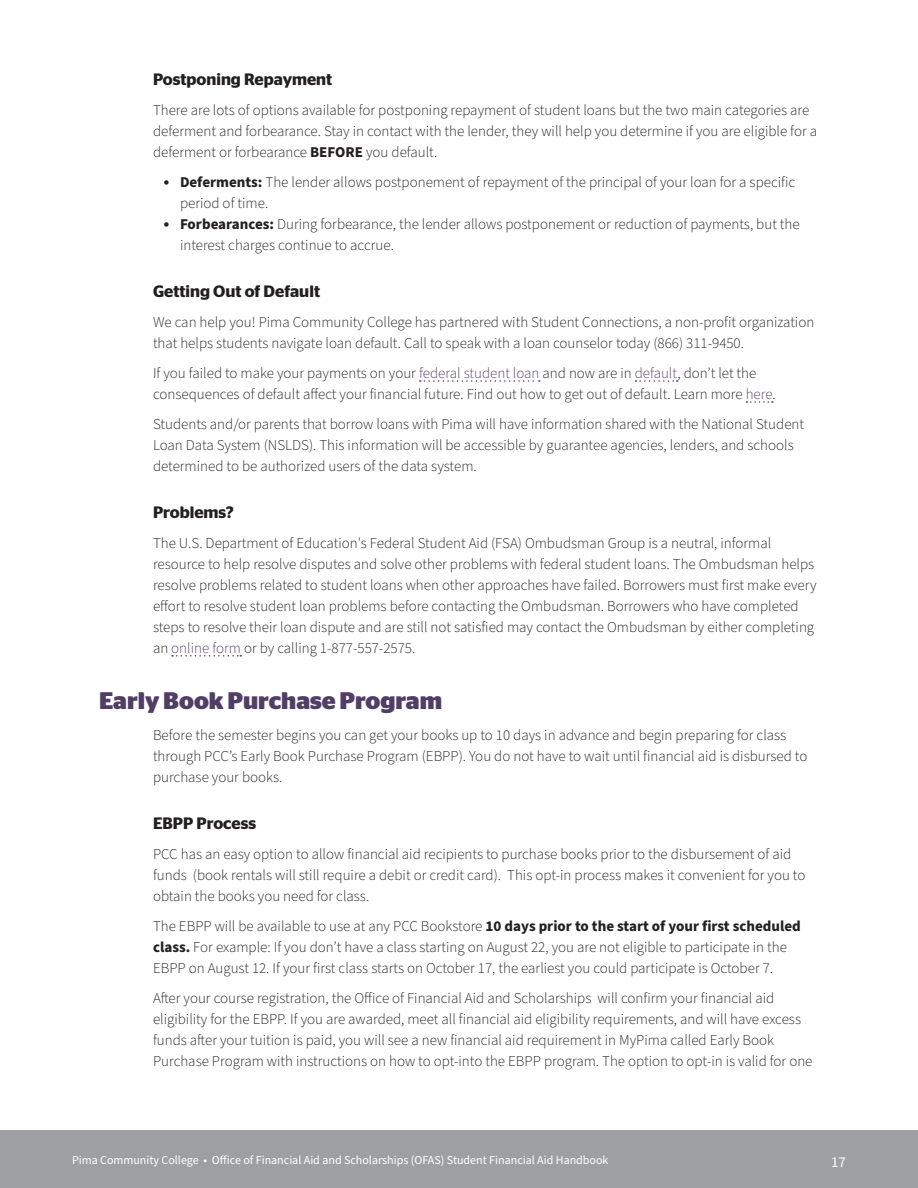
<style>
.page{position:relative;width:918px;height:1188px;background:#fff}
.page>*{position:absolute;margin:0;border:0;box-sizing:border-box;transform-origin:0 0}
.Heading_2{font:700 24px "Stag Sans";color:#513e66}
.Heading_4{font:600 16.5px "Stag Sans";color:#231f20}
.Normal_Text{font:300 15px/21px "Source Sans Pro";color:#231f20}
.t1{font:15px "Source Sans Pro";color:#fff}
.t2{font:12px "Source Sans Pro";color:#fff}
.s1{font-weight:700}
.s2{font-family:"Lato"}
.s3{color:#513e66}
</style>
<div class="page">
<div style="left:0;top:1130px;width:918px;height:58px;background:#9d9fa2"></div>
<svg style="left:420px;top:380px;width:120px;height:2px"></svg>
<svg style="left:635px;top:380px;width:43px;height:2px"></svg>
<svg style="left:746px;top:401px;width:27px;height:2px"></svg>
<svg style="left:172px;top:655px;width:69px;height:2px"></svg>
<p class="Heading_4" style="left:153px;top:70px;width:181px">Postponing Repayment</p>
<p class="Normal_Text" style="left:153px;top:100px;width:666px">There are lots of options available for postponing repayment of student loans but the two main categories are deferment and forbearance. Stay in contact with the lender, they will help you determine if you are eligible for a deferment or forbearance <span class="s1">BEFORE</span> you default.</p>
<p class="Normal_Text" style="left:180px;top:172px;width:617px;text-indent:-18px"><span class="s2">•</span> <span class="s1">Deferments:</span> The lender allows postponement of repayment of the principal of your loan for a specific period of time.</p>
<p class="Normal_Text" style="left:180px;top:214px;width:621px;text-indent:-18px"><span class="s2">•</span> <span class="s1">Forbearances:</span> During forbearance, the lender allows postponement or reduction of payments, but the interest charges continue to accrue.</p>
<p class="Heading_4" style="left:153px;top:282px;width:169px">Getting Out of Default</p>
<p class="Normal_Text" style="left:153px;top:312px;width:663px">We can help you! Pima Community College has partnered with Student Connections, a non-profit organization that helps students navigate loan default. Call to speak with a loan counselor today (866) 311-9450.</p>
<p class="Normal_Text" style="left:153px;top:363px;width:622px">If you failed to make your payments on your <span class="s3">federal student loan</span> and now are in <span class="s3">default</span>, don’t let the consequences of default affect your financial future. Find out how to get out of default. Learn more <span class="s3">here</span>.</p>
<p class="Normal_Text" style="left:153px;top:414px;width:653px">Students and/or parents that borrow loans with Pima will have information shared with the National Student<br>Loan Data System (NSLDS). This information will be accessible by guarantee agencies, lenders, and schools determined to be authorized users of the data system.</p>
<p class="Heading_4" style="left:153px;top:503px;width:82px">Problems?</p>
<p class="Normal_Text" style="left:153px;top:533px;width:665px">The U.S. Department of Education's Federal Student Aid (FSA) Ombudsman Group is a neutral, informal resource to help resolve disputes and solve other problems with federal student loans. The Ombudsman helps resolve problems related to student loans when other approaches have failed. Borrowers must first make every effort to resolve student loan problems before contacting the Ombudsman. Borrowers who have completed steps to resolve their loan dispute and are still not satisfied may contact the Ombudsman by either completing an <span class="s3">online form</span> or by calling 1-877-557-2575.</p>
<p class="Heading_2" style="left:99px;top:686px;width:345px">Early Book Purchase Program</p>
<p class="Normal_Text" style="left:153px;top:725px;width:656px">Before the semester begins you can get your books up to 10 days in advance and begin preparing for class through PCC’s Early Book Purchase Program (EBPP). You do not have to wait until financial aid is disbursed to purchase your books.</p>
<p class="Heading_4" style="left:153px;top:814px;width:105px">EBPP Process</p>
<p class="Normal_Text" style="left:153px;top:844px;width:654px">PCC has an easy option to allow financial aid recipients to purchase books prior to the disbursement of aid funds (book rentals will still require a debit or credit card). This opt-in process makes it convenient for you to obtain the books you need for class.</p>
<p class="Normal_Text" style="left:153px;top:916px;width:649px">The EBPP will be available to use at any PCC Bookstore <span class="s1">10 days prior to the start of your first scheduled class.</span> For example: If you don’t have a class starting on August 22, you are not eligible to participate in the<br>EBPP on August 12. If your first class starts on October 17, the earliest you could participate is October 7.</p>
<p class="Normal_Text" style="left:153px;top:988px;width:661px">After your course registration, the Office of Financial Aid and Scholarships will confirm your financial aid eligibility for the EBPP. If you are awarded, meet all financial aid eligibility requirements, and will have excess funds after your tuition is paid, you will see a new financial aid requirement in MyPima called Early Book Purchase Program with instructions on how to opt-into the EBPP program. The option to opt-in is valid for one</p>
<p class="t2" style="left:72px;top:1152px;width:538px">Pima Community College • Office of Financial Aid and Scholarships (OFAS) Student Financial Aid Handbook</p>
<p class="t1" style="left:831px;top:1152px;width:16px">17</p>
</div>
